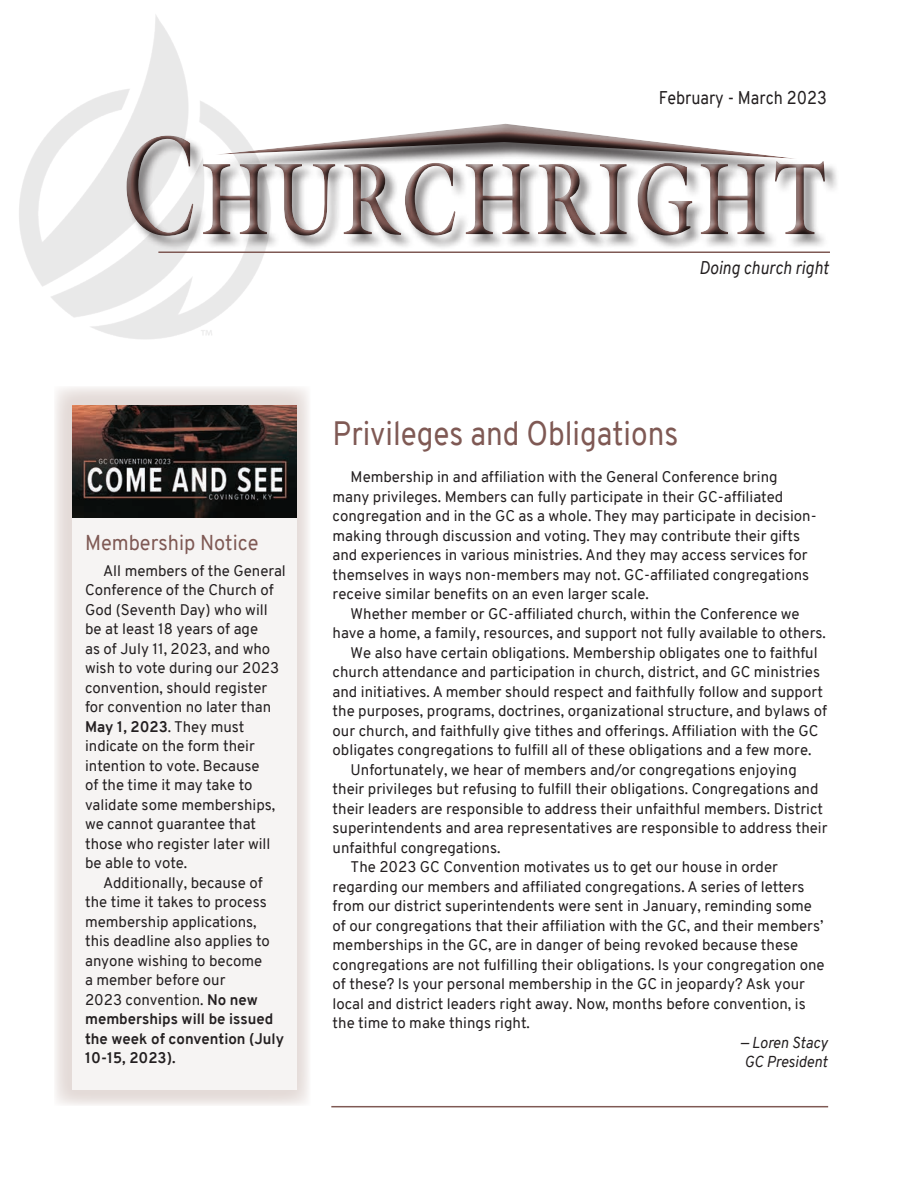
<style>
.page{position:relative;width:918px;height:1188px;background:#fff}
.page>*{position:absolute;margin:0;border:0;box-sizing:border-box;transform-origin:0 0}
.t1{font:140.4px "Galliard Pro";letter-spacing:.04em;color:#7f5954;scale:.72 1}
.Title-CR{font:33px "Overpass";color:#7f5954;scale:.9 1}
.District_News_Title{font:21px "Overpass";color:#7f5954;scale:.95 1}
.t2{font:18px "Overpass";color:#231f20;scale:.9 1}
.t3{font:italic 18px "Overpass";color:#231f20;scale:.9 1}
.News-CR{font:italic 15.45px "Overpass";color:#231f20;scale:.96 1}
.Main_text-CR{font:italic 15.45px "Overpass";color:#231f20;scale:.96 1}
.News-CR-2{font:15px/19.5px "Overpass";color:#231f20}
.s1{font-size:142.65px}
.s2{font-weight:700}
</style>
<div class="page">
<div style="left:125px;top:135px;width:710px;height:111px;background:#231f20;opacity:.75"></div>
<div style="left:219px;top:126px;width:594px;height:50px;background:#231f20;opacity:.75"></div>
<div style="left:214px;top:123px;width:586px;height:35px;background:#fff;opacity:.75"></div>
<div style="left:214px;top:133px;width:586px;height:28px;background:#231f20;opacity:.75"></div>
<img style="left:19px;top:15px;width:280px;height:324px">
<hr style="left:158px;top:251px;width:672px;height:2px;background:#7f5954">
<hr style="left:331px;top:1106px;width:497px;height:1px;background:#7f5954">
<svg style="left:55px;top:387px;width:254px;height:718px;fill:#e9e2e0"></svg>
<div style="left:72px;top:432px;width:224px;height:658px;background:#f6f4f3"></div>
<img style="left:72px;top:405px;width:224px;height:112px">
<p class="t2" style="left:659px;top:84px;width:188px">February - March 2023</p>
<h1 class="t1" style="left:121px;top:94px;width:981px"><span class="s1">C</span>hurchright</h1>
<p class="t3" style="left:699px;top:254px;width:146px">Doing church right</p>
<p class="District_News_Title" style="left:85px;top:528px;width:184px">Membership Notice</p>
<p class="News-CR-2" style="left:85px;top:561px;width:202px;text-indent:18px">All members of the General<br>Conference of the Church of<br>God (Seventh Day) who will be at least 18 years of age<br>as of July 11, 2023, and who wish to vote during our 2023 convention, should register for convention no later than<br><span class="s2">May 1, 2023</span>. They must indicate on the form their intention to vote. Because<br>of the time it may take to validate some memberships, we cannot guarantee that those who register later will be able to vote.</p>
<p class="News-CR-2" style="left:85px;top:873px;width:200px;text-indent:18px">Additionally, because of the time it takes to process membership applications, this deadline also applies to anyone wishing to become<br>a member before our<br>2023 convention. <span class="s2">No new memberships will be issued the week of convention (July<br>10-15, 2023).</span></p>
<p class="Title-CR" style="left:333px;top:410px;width:386px">Privileges and Obligations</p>
<p class="News-CR-2" style="left:333px;top:467px;width:486px;text-indent:18px">Membership in and affiliation with the General Conference bring many privileges. Members can fully participate in their GC-affiliated congregation and in the GC as a whole. They may participate in decision&shy;making through discussion and voting. They may contribute their gifts and experiences in various ministries. And they may access services for themselves in ways non-members may not. GC-affiliated congregations receive similar benefits on an even larger scale.</p>
<p class="News-CR-2" style="left:333px;top:604px;width:495px;text-align:center">Whether member or GC-affiliated church, within the Conference we<br>have a home, a family, resources, and support not fully available to others.</p>
<p class="News-CR-2" style="left:333px;top:643px;width:496px;text-indent:18px">We also have certain obligations. Membership obligates one to faithful church attendance and participation in church, district, and GC ministries and initiatives. A member should respect and faithfully follow and support the purposes, programs, doctrines, organizational structure, and bylaws of our church, and faithfully give tithes and offerings. Affiliation with the GC obligates congregations to fulfill all of these obligations and a few more.</p>
<p class="News-CR-2" style="left:333px;top:760px;width:496px;text-indent:18px">Unfortunately, we hear of members and/or congregations enjoying their privileges but refusing to fulfill their obligations. Congregations and their leaders are responsible to address their unfaithful members. District superintendents and area representatives are responsible to address their unfaithful congregations.</p>
<p class="News-CR-2" style="left:333px;top:857px;width:493px;text-indent:18px">The 2023 GC Convention motivates us to get our house in order regarding our members and affiliated congregations. A series of letters from our district superintendents were sent in January, reminding some of our congregations that their affiliation with the GC, and their members’ memberships in the GC, are in danger of being revoked because these congregations are not fulfilling their obligations. Is your congregation one of these? Is your personal membership in the GC in jeopardy? Ask your local and district leaders right away. Now, months before convention, is the time to make things right.</p>
<p class="News-CR" style="left:740px;top:1031px;width:93px">— Loren Stacy</p>
<p class="Main_text-CR" style="left:745px;top:1051px;width:88px">GC President</p>
</div>
